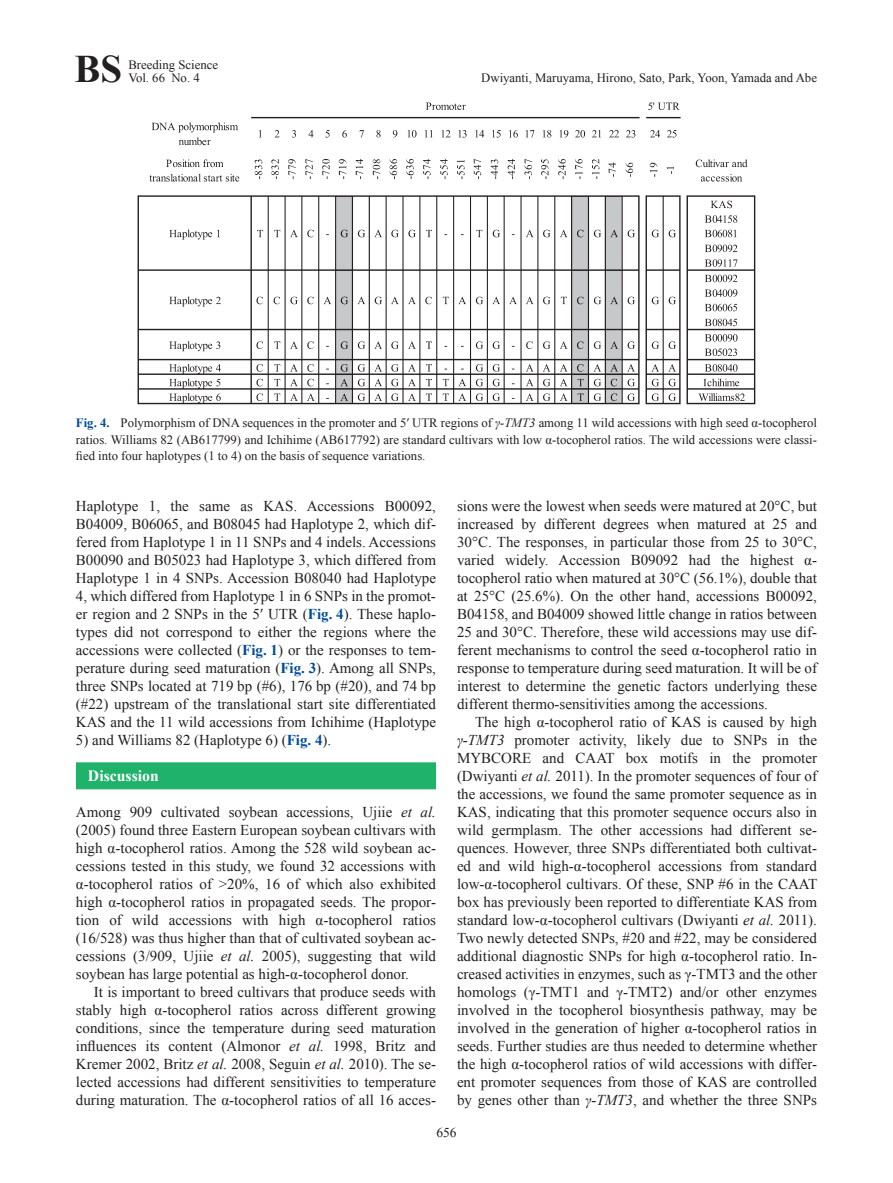
<style>
.page{position:relative;width:893px;height:1183px;background:#fff}
.page>*{position:absolute;margin:0;border:0;box-sizing:border-box;transform-origin:0 0}
.t1{font:700 39px "Times New Roman";color:#231f20}
.t2{font:700 15.75px "Times New Roman";color:#fff}
.t3{font:15px/18px "Times New Roman";color:#231f20;text-align:justify}
.t4{font:13.5px "Times New Roman";color:#231f20}
.t5{font:12.75px/16.5px "Times New Roman";color:#231f20;text-align:justify}
.s1{font-weight:700;color:#014c98}
.s2{font-style:italic}
</style>
<div class="page">
<div style="left:76px;top:762px;width:360px;height:27px;background:#1eb26a"></div>
<img style="left:137px;top:102px;width:618px;height:302px">
<h1 class="t1" style="left:74px;top:42px;width:49px">BS</h1>
<p class="t5" style="left:128px;top:56px;width:91px">Breeding Science</p>
<p class="t5" style="left:128px;top:69px;width:73px">Vol. 66 No. 4</p>
<p class="t5" style="left:481px;top:69px;width:337px">Dwiyanti, Maruyama, Hirono, Sato, Park, Yoon, Yamada and Abe</p>
<p class="t5" style="left:76px;top:414px;width:743px"><span class="s1">Fig. 4.</span> Polymorphism of DNA sequences in the promoter and 5′ UTR regions of <span class="s2">γ-TMT3</span> among 11 wild accessions with high seed α-tocopherol ratios. Williams 82 (AB617799) and Ichihime (AB617792) are standard cultivars with low α-tocopherol ratios. The wild accessions were classi&shy;fied into four haplotypes (1 to 4) on the basis of sequence variations.</p>
<p class="t3" style="left:76px;top:496px;width:362px">Haplotype 1, the same as KAS. Accessions B00092, B04009, B06065, and B08045 had Haplotype 2, which dif&shy;fered from Haplotype 1 in 11 SNPs and 4 indels. Accessions B00090 and B05023 had Haplotype 3, which differed from Haplotype 1 in 4 SNPs. Accession B08040 had Haplotype 4, which differed from Haplotype 1 in 6 SNPs in the promot&shy;er region and 2 SNPs in the 5′ UTR (<span class="s1">Fig. 4</span>). These haplo&shy;types did not correspond to either the regions where the accessions were collected (<span class="s1">Fig. 1</span>) or the responses to tem&shy;perature during seed maturation (<span class="s1">Fig. 3</span>). Among all SNPs, three SNPs located at 719 bp (#6), 176 bp (#20), and 74 bp (#22) upstream of the translational start site differentiated KAS and the 11 wild accessions from Ichihime (Haplotype</p>
<p class="t3" style="left:76px;top:730px;width:257px">5) and Williams 82 (Haplotype 6) (<span class="s1">Fig. 4</span>).</p>
<p class="t2" style="left:88px;top:764px;width:72px">Discussion</p>
<p class="t3" style="left:76px;top:802px;width:362px">Among 909 cultivated soybean accessions, Ujiie <span class="s2">et al. </span>(2005) found three Eastern European soybean cultivars with high α-tocopherol ratios. Among the 528 wild soybean ac&shy;cessions tested in this study, we found 32 accessions with α-tocopherol ratios of &gt;20%, 16 of which also exhibited high α-tocopherol ratios in propagated seeds. The propor&shy;tion of wild accessions with high α-tocopherol ratios (16/528) was thus higher than that of cultivated soybean ac&shy;cessions (3/909, Ujiie <span class="s2">et al.</span> 2005), suggesting that wild soybean has large potential as high-α-tocopherol donor.</p>
<p class="t3" style="left:76px;top:982px;width:362px;text-indent:18px">It is important to breed cultivars that produce seeds with stably high α-tocopherol ratios across different growing conditions, since the temperature during seed maturation influences its content (Almonor <span class="s2">et al.</span> 1998, Britz and Kremer 2002, Britz <span class="s2">et al.</span> 2008, Seguin <span class="s2">et al.</span> 2010). The se&shy;lected accessions had different sensitivities to temperature during maturation. The α-tocopherol ratios of all 16 acces-</p>
<p class="t3" style="left:457px;top:496px;width:362px">sions were the lowest when seeds were matured at 20°C, but increased by different degrees when matured at 25 and 30°C. The responses, in particular those from 25 to 30°C, varied widely. Accession B09092 had the highest α&shy;tocopherol ratio when matured at 30°C (56.1%), double that at 25°C (25.6%). On the other hand, accessions B00092, B04158, and B04009 showed little change in ratios between 25 and 30°C. Therefore, these wild accessions may use dif&shy;ferent mechanisms to control the seed α-tocopherol ratio in response to temperature during seed maturation. It will be of interest to determine the genetic factors underlying these different thermo-sensitivities among the accessions.</p>
<p class="t3" style="left:457px;top:712px;width:362px;text-indent:18px">The high α-tocopherol ratio of KAS is caused by high <span class="s2">γ-TMT3</span> promoter activity, likely due to SNPs in the MYBCORE and CAAT box motifs in the promoter (Dwiyanti <span class="s2">et al.</span> 2011). In the promoter sequences of four of the accessions, we found the same promoter sequence as in KAS, indicating that this promoter sequence occurs also in wild germplasm. The other accessions had different se&shy;quences. However, three SNPs differentiated both cultivat&shy;ed and wild high-α-tocopherol accessions from standard low-α-tocopherol cultivars. Of these, SNP #6 in the CAAT box has previously been reported to differentiate KAS from standard low-α-tocopherol cultivars (Dwiyanti <span class="s2">et al.</span> 2011).<br>Two newly detected SNPs, #20 and #22, may be considered additional diagnostic SNPs for high α-tocopherol ratio. In&shy;creased activities in enzymes, such as γ-TMT3 and the other homologs (γ-TMT1 and γ-TMT2) and/or other enzymes involved in the tocopherol biosynthesis pathway, may be involved in the generation of higher α-tocopherol ratios in seeds. Further studies are thus needed to determine whether the high α-tocopherol ratios of wild accessions with differ&shy;ent promoter sequences from those of KAS are controlled by genes other than <span class="s2">γ-TMT3</span>, and whether the three SNPs</p>
<p class="t4" style="left:436px;top:1123px;width:22px">656</p>
</div>
